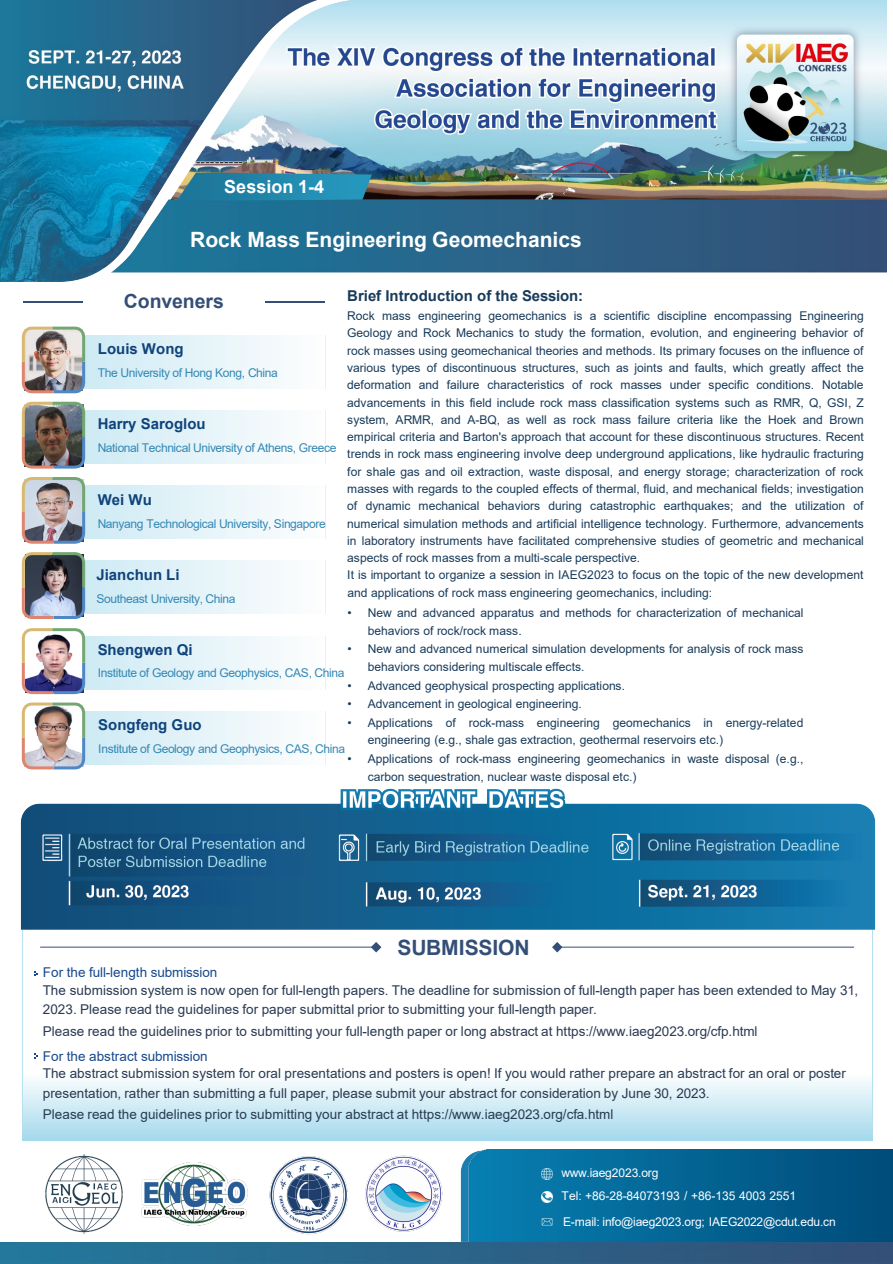
<style>
.page{position:relative;width:893px;height:1264px;background:#fff}
.page>*{position:absolute;margin:0;border:0;box-sizing:border-box;transform-origin:0 0}
.t1{font:700 21px "Arial";color:#fff}
.t2{font:700 21px "Arial";letter-spacing:-.01em;color:#344f77}
.t3{font:700 19.5px "Arial";color:#344f77}
.t4{font:700 18px "Arial";letter-spacing:.005em;color:#fff}
.t5{font:700 15px "Arial";letter-spacing:.005em;color:#0f437b}
.t6{font:700 15px "Arial";color:#183b5b}
.t7{font:13.5px/19.5px "Arial";letter-spacing:.005em;color:#293a52}
.t8{font:13.5px "Arial";letter-spacing:-.005em;color:#16488d}
.t9{font:12px/17.2px "Arial";letter-spacing:-.005em;color:#183b5b}
.t10{font:12px "Arial";letter-spacing:-.035em;color:#3488b5}
.t11{font:12px "Arial";letter-spacing:-.01em;color:#fff}
</style>
<div class="page">
<img style="left:0;top:1px;width:886px;height:1140px">
<img style="left:22px;top:937px;width:850px;height:203px">
<img style="left:0;top:1149px;width:892px;height:114px">
<svg style="left:541px;top:1191px;width:11px;height:10px"></svg>
<svg style="left:541px;top:1168px;width:11px;height:10px"></svg>
<svg style="left:541px;top:1218px;width:12px;height:6px"></svg>
<hr style="left:23px;top:302px;width:59px;height:1px;background:#344f77">
<hr style="left:266px;top:302px;width:59px;height:1px;background:#344f77">
<svg style="left:371px;top:941px;width:10px;height:11px"></svg>
<hr style="left:40px;top:946px;width:337px;height:1px;background:#344f77">
<svg style="left:552px;top:941px;width:10px;height:11px"></svg>
<hr style="left:559px;top:946px;width:295px;height:1px;background:#344f77">
<svg style="left:34px;top:970px;width:4px;height:5px"></svg>
<svg style="left:34px;top:1053px;width:4px;height:5px"></svg>
<img style="left:46px;top:1153px;width:76px;height:80px">
<img style="left:267px;top:1153px;width:84px;height:83px">
<img style="left:365px;top:1153px;width:77px;height:80px">
<img style="left:135px;top:1161px;width:119px;height:64px">
<svg style="left:177px;top:172px;width:195px;height:29px;background:#2f87a5"></svg>
<img style="left:9px;top:783px;width:873px;height:154px">
<img style="left:87px;top:410px;width:239px;height:53px">
<img style="left:87px;top:711px;width:239px;height:53px">
<svg style="left:20px;top:701px;width:67px;height:69px"></svg>
<img style="left:87px;top:636px;width:239px;height:53px">
<img style="left:20px;top:626px;width:67px;height:69px">
<img style="left:87px;top:560px;width:239px;height:53px">
<img style="left:87px;top:335px;width:239px;height:53px">
<img style="left:87px;top:485px;width:239px;height:53px">
<img style="left:20px;top:325px;width:67px;height:295px">
<p class="t4" style="left:224px;top:174px;width:102px">Session 1-4</p>
<p class="t1" style="left:190px;top:224px;width:393px">Rock Mass Engineering Geomechanics</p>
<p class="t6" style="left:347px;top:285px;width:237px">Brief Introduction of the Session:</p>
<p class="t9" style="left:347px;top:307px;width:518px;text-align:justify">Rock mass engineering geomechanics is a scientific discipline encompassing Engineering Geology and Rock Mechanics to study the formation, evolution, and engineering behavior of rock masses using geomechanical theories and methods. Its primary focuses on the influence of various types of discontinuous structures, such as joints and faults, which greatly affect the deformation and failure characteristics of rock masses under specific conditions. Notable advancements in this field include rock mass classification systems such as RMR, Q, GSI, Z system, ARMR, and A-BQ, as well as rock mass failure criteria like the Hoek and Brown empirical criteria and Barton's approach that account for these discontinuous structures. Recent trends in rock mass engineering involve deep underground applications, like hydraulic fracturing for shale gas and oil extraction, waste disposal, and energy storage; characterization of rock masses with regards to the coupled effects of thermal, fluid, and mechanical fields; investigation of dynamic mechanical behaviors during catastrophic earthquakes; and the utilization of numerical simulation methods and artificial intelligence technology. Furthermore, advancements in laboratory instruments have facilitated comprehensive studies of geometric and mechanical aspects of rock masses from a multi-scale perspective.</p>
<p class="t9" style="left:347px;top:566px;width:517px">It is important to organize a session in IAEG2023 to focus on the topic of the new development and applications of rock mass engineering geomechanics, including:</p>
<p class="t9" style="left:368px;top:604px;width:437px;text-indent:-20px">• New and advanced apparatus and methods for characterization of mechanical behaviors of rock/rock mass.</p>
<p class="t9" style="left:368px;top:640px;width:437px;text-indent:-20px">• New and advanced numerical simulation developments for analysis of rock mass behaviors considering multiscale effects.</p>
<p class="t9" style="left:347px;top:676px;width:279px">• Advanced geophysical prospecting applications.</p>
<p class="t9" style="left:347px;top:695px;width:236px">• Advancement in geological engineering.</p>
<p class="t9" style="left:368px;top:714px;width:437px;text-indent:-20px">• Applications of rock-mass engineering geomechanics in energy-related engineering (e.g., shale gas extraction, geothermal reservoirs etc.)</p>
<p class="t9" style="left:368px;top:750px;width:437px;text-indent:-20px">• Applications of rock-mass engineering geomechanics in waste disposal (e.g., carbon sequestration, nuclear waste disposal etc.)</p>
<p class="t3" style="left:124px;top:287px;width:102px">Conveners</p>
<p class="t5" style="left:98px;top:338px;width:87px">Louis Wong</p>
<p class="t10" style="left:98px;top:364px;width:181px">The University of Hong Kong, China</p>
<p class="t5" style="left:98px;top:413px;width:109px">Harry Saroglou</p>
<p class="t10" style="left:98px;top:439px;width:240px">National Technical University of Athens, Greece</p>
<p class="t5" style="left:98px;top:489px;width:56px">Wei Wu</p>
<p class="t10" style="left:98px;top:515px;width:230px">Nanyang Technological University, Singapore</p>
<p class="t5" style="left:96px;top:564px;width:84px">Jianchun Li</p>
<p class="t10" style="left:96px;top:590px;width:140px">Southeast University, China</p>
<p class="t5" style="left:98px;top:638px;width:96px">Shengwen Qi</p>
<p class="t10" style="left:98px;top:664px;width:248px">Institute of Geology and Geophysics, CAS, China</p>
<p class="t5" style="left:98px;top:714px;width:105px">Songfeng Guo</p>
<p class="t10" style="left:98px;top:740px;width:248px">Institute of Geology and Geophysics, CAS, China</p>
<p class="t2" style="left:397px;top:932px;width:134px">SUBMISSION</p>
<p class="t8" style="left:43px;top:963px;width:176px">For the full-length submission</p>
<p class="t7" style="left:43px;top:980px;width:817px">The submission system is now open for full-length papers. The deadline for submission of full-length paper has been extended to May 31,<br>2023. Please read the guidelines for paper submittal prior to submitting your full-length paper.</p>
<p class="t7" style="left:43px;top:1020px;width:716px">Please read the guidelines prior to submitting your full-length paper or long abstract at https://www.iaeg2023.org/cfp.html</p>
<p class="t8" style="left:43px;top:1046px;width:166px">For the abstract submission</p>
<p class="t7" style="left:43px;top:1063px;width:804px">The abstract submission system for oral presentations and posters is open! If you would rather prepare an abstract for an oral or poster presentation, rather than submitting a full paper, please submit your abstract for consideration by June 30, 2023.</p>
<p class="t7" style="left:43px;top:1103px;width:572px">Please read the guidelines prior to submitting your abstract at https://www.iaeg2023.org/cfa.html</p>
<p class="t11" style="left:561px;top:1163px;width:98px">www.iaeg2023.org</p>
<p class="t11" style="left:561px;top:1187px;width:236px">Tel: +86-28-84073193 / +86-135 4003 2551</p>
<p class="t11" style="left:563px;top:1212px;width:274px">E-mail: info@iaeg2023.org; IAEG2022@cdut.edu.cn</p>
</div>
